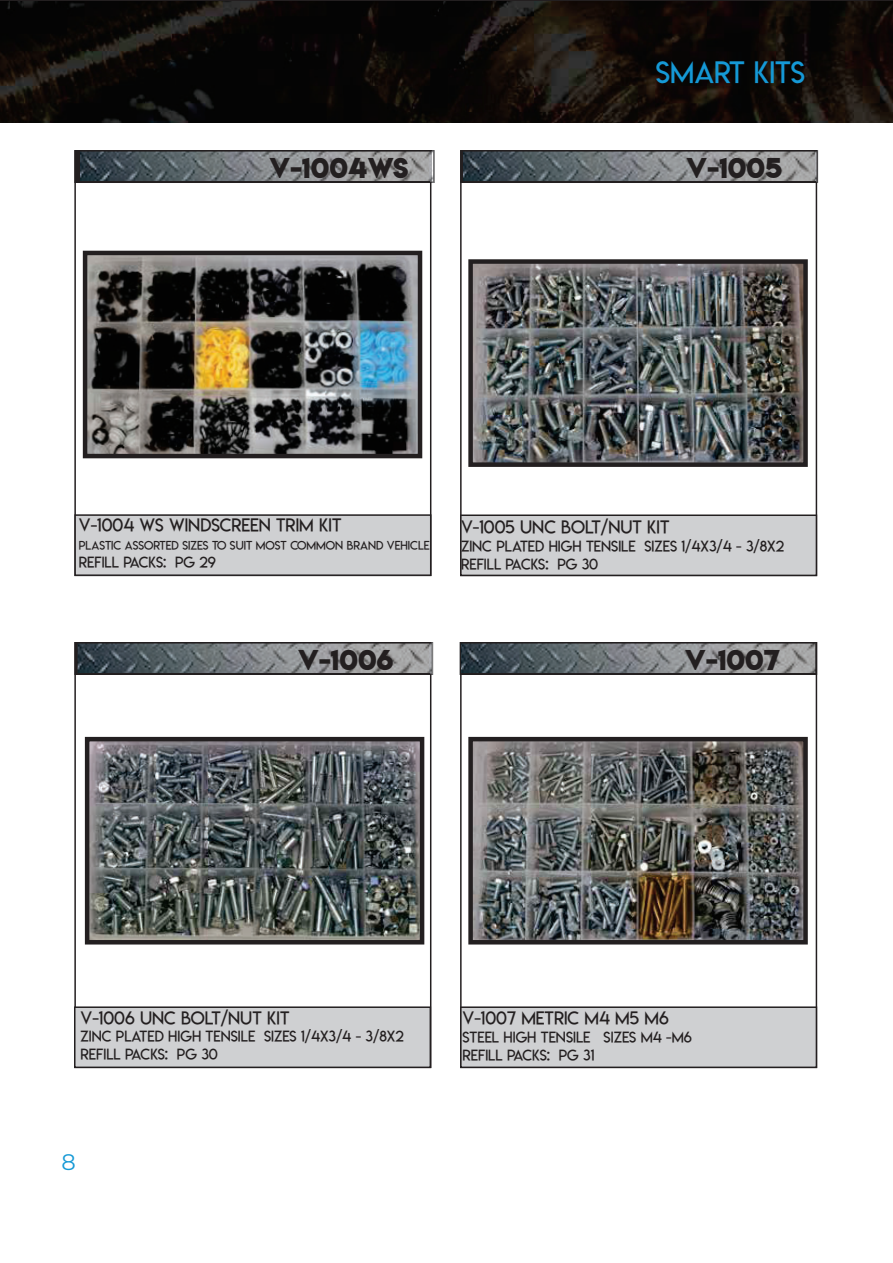
<style>
.page{position:relative;width:893px;height:1263px;background:#fff}
.page>*{position:absolute;margin:0;border:0;box-sizing:border-box;transform-origin:0 0}
.t1{font:30px "Lemon Milklight";color:#1599d6}
.t2{font:25.5px "Lemon Milkbold";color:#231f20}
.t3{font:22.5px "Montserrat Alternates";color:#1599d6}
.t4{font:18px "Lemon Milklight";color:#231f20}
.t5{font:15px/18px "Lemon Milklight";color:#231f20}
.t6{font:12px "Lemon Milklight";color:#231f20}
</style>
<div class="page">
<svg style="left:74px;top:183px;width:357px;height:331px"></svg>
<svg style="left:460px;top:183px;width:357px;height:332px"></svg>
<svg style="left:74px;top:675px;width:357px;height:331px"></svg>
<svg style="left:460px;top:675px;width:357px;height:331px"></svg>
<div style="left:75px;top:515px;width:356px;height:60px;background:#cfd0d2"></div>
<div style="left:74px;top:514px;width:357px;height:62px;border:2px solid #231f20"></div>
<div style="left:461px;top:515px;width:355px;height:60px;background:#cfd0d2"></div>
<div style="left:460px;top:515px;width:357px;height:61px;border:2px solid #231f20"></div>
<div style="left:75px;top:1007px;width:355px;height:60px;background:#cfd0d2"></div>
<div style="left:74px;top:1006px;width:357px;height:62px;border:2px solid #231f20"></div>
<div style="left:461px;top:1007px;width:355px;height:60px;background:#cfd0d2"></div>
<div style="left:460px;top:1006px;width:357px;height:62px;border:2px solid #231f20"></div>
<img style="left:88px;top:256px;width:329px;height:197px">
<div style="left:83px;top:251px;width:339px;height:207px;border:4px solid #231f20"></div>
<img style="left:473px;top:264px;width:330px;height:198px">
<div style="left:468px;top:259px;width:340px;height:208px;border:4px solid #231f20"></div>
<img style="left:90px;top:742px;width:329px;height:198px">
<div style="left:85px;top:737px;width:339px;height:208px;border:4px solid #231f20"></div>
<svg style="left:74px;top:150px;width:361px;height:33px;background:#6e7376"></svg>
<img style="left:78px;top:152px;width:352px;height:1px">
<img style="left:78px;top:182px;width:352px;height:1px">
<svg style="left:460px;top:150px;width:358px;height:33px"></svg>
<img style="left:462px;top:151px;width:355px;height:32px">
<svg style="left:74px;top:642px;width:359px;height:33px"></svg>
<img style="left:77px;top:643px;width:354px;height:31px">
<img style="left:77px;top:674px;width:353px;height:1px">
<svg style="left:459px;top:642px;width:358px;height:33px"></svg>
<img style="left:461px;top:643px;width:355px;height:31px">
<img style="left:473px;top:742px;width:330px;height:198px">
<div style="left:468px;top:737px;width:340px;height:208px;border:4px solid #231f20"></div>
<img style="left:1px;top:1px;width:892px;height:121px">
<h1 class="t1" style="left:656px;top:56px;width:151px">SMART KITS</h1>
<h2 class="t2" style="left:269px;top:155px;width:141px">V-1004ws</h2>
<h2 class="t2" style="left:686px;top:155px;width:97px">V-1005</h2>
<p class="t4" style="left:79px;top:516px;width:264px">V-1004 WS WINDSCREEN TRIM KIT</p>
<p class="t6" style="left:79px;top:539px;width:352px">PLASTIC ASSORTED SIZES TO SUIT MOST COMMON BRAND VEHICLE</p>
<p class="t5" style="left:79px;top:554px;width:139px">REFILL PACKS: PG 29</p>
<p class="t4" style="left:461px;top:517px;width:210px">V-1005 UNC BOLT/NUT KIT</p>
<p class="t5" style="left:461px;top:538px;width:324px">ZINC PLATED HIGH TENSILE SIZES 1/4X3/4 - 3/8X2<br>REFILL PACKS: PG 30</p>
<h2 class="t2" style="left:298px;top:646px;width:97px">V-1006</h2>
<h2 class="t2" style="left:685px;top:646px;width:97px">V-1007</h2>
<p class="t4" style="left:81px;top:1008px;width:210px">V-1006 UNC BOLT/NUT KIT</p>
<p class="t5" style="left:81px;top:1028px;width:324px">ZINC PLATED HIGH TENSILE SIZES 1/4X3/4 - 3/8X2<br>REFILL PACKS: PG 30</p>
<h3 class="t3" style="left:62px;top:1149px;width:16px">8</h3>
<p class="t4" style="left:462px;top:1008px;width:208px">V-1007 METRIC M4 M5 M6</p>
<p class="t5" style="left:462px;top:1029px;width:231px">STEEL HIGH TENSILE SIZES M4 -M6<br>REFILL PACKS: PG 31</p>
</div>
